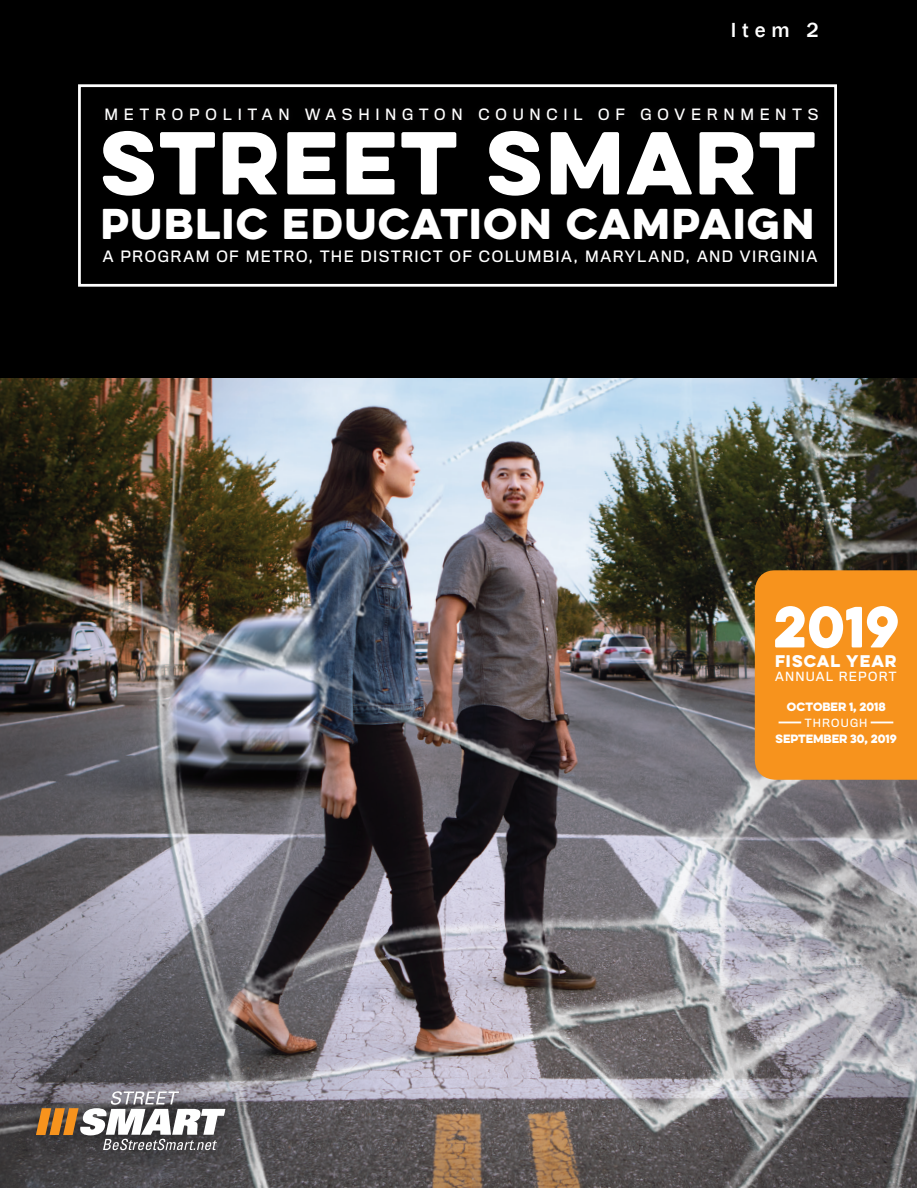
<style>
.page{position:relative;width:917px;height:1188px;background:#fff}
.page>*{position:absolute;margin:0;border:0;box-sizing:border-box;transform-origin:0 0}
.t1{font:79.95px "Eveleth Clean";letter-spacing:.035em;color:#fff}
.t2{font:52.05px "Eveleth Clean";color:#fff}
.t3{font:38.7px "Eveleth Clean";letter-spacing:.05em;color:#fff}
.t4{font:500 21px "Franklin Gothic";color:#fff}
.t5{font:15.15px "Eveleth Clean";letter-spacing:.065em;color:#fff}
.t6{font:14.55px "Titling Gothic FB Normal";letter-spacing:.105em;color:#fff}
.t7{font:14.4px "Titling Gothic FB Normal";letter-spacing:.4em;color:#fff}
.t8{font:11.7px "Titling Gothic FB Normal";letter-spacing:.105em;color:#fff}
.t9{font:10.8px "Eveleth Clean";letter-spacing:-.01em;color:#fff}
.t10{font:10.5px "Titling Gothic FB Normal";letter-spacing:.115em;color:#fff}
.s1{font-size:14.7px}
</style>
<div class="page">
<div style="left:0;top:0;width:916px;height:378px;background:#000"></div>
<img style="left:0;top:378px;width:916px;height:810px">
<div style="left:14px;top:1068px;width:233px;height:106px;background:#000;opacity:.65"></div>
<svg style="left:36px;top:1091px;width:189px;height:59px"></svg>
<div style="left:78px;top:84px;width:758px;height:203px;border:3px solid #fff"></div>
<div style="left:754px;top:570px;width:162px;height:210px;background:#f7931d"></div>
<h3 class="t4" style="left:730px;top:17px;width:90px">Item 2</h3>
<p class="t7" style="left:104px;top:106px;width:715px">METROPOLITAN WASHINGTON COUNCIL OF GOVERNMENTS</p>
<p class="t1" style="left:100px;top:102px;width:716px">STREET SMART</p>
<p class="t3" style="left:101px;top:194px;width:714px">PUBLIC EDUCATION CAMPAIGN</p>
<p class="t6" style="left:103px;top:248px;width:716px">A PROGRAM OF METRO, THE DISTRICT OF COLUMBIA, MARYLAND, AND VIRGIN<span class="s1">IA</span></p>
<p class="t2" style="left:772px;top:587px;width:127px">2019</p>
<p class="t5" style="left:774px;top:649px;width:123px">FISCAL YEAR</p>
<p class="t8" style="left:774px;top:670px;width:123px">ANNUAL REPORT</p>
<p class="t9" style="left:786px;top:698px;width:100px">OCTOBER 1, 2018</p>
<p class="t10" style="left:804px;top:717px;width:64px">THROUGH</p>
<p class="t9" style="left:775px;top:730px;width:122px">SEPTEMBER 30, 2019</p>
</div>
